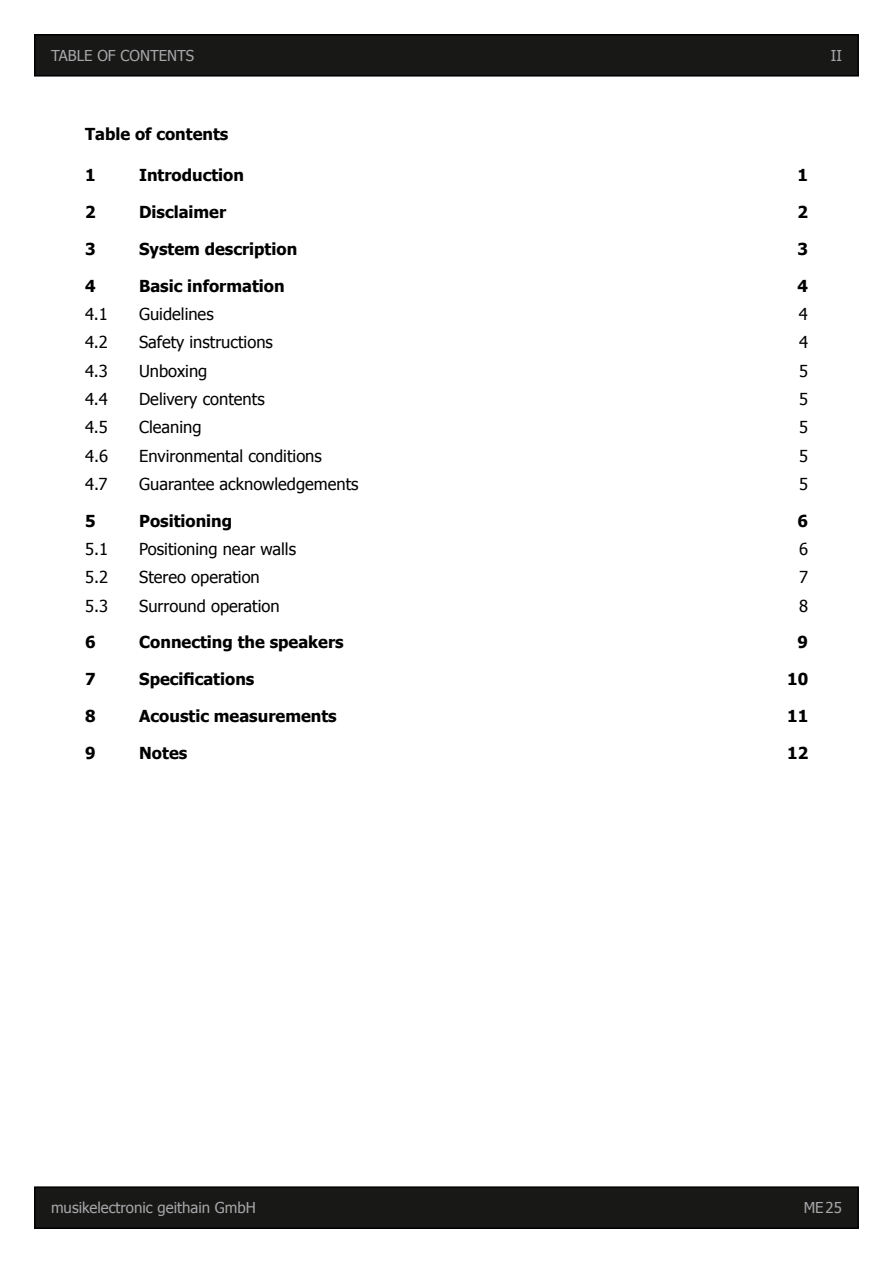
<style>
.page{position:relative;width:893px;height:1263px;background:#fff}
.page>*{position:absolute;margin:0;border:0;box-sizing:border-box;transform-origin:0 0}
.t1{font:16.5px "Tahoma";color:#000}
.t2{font:700 16.5px "Tahoma";color:#000}
.t3{font:15px "Tahoma";color:#a6a7a9}
</style>
<div class="page">
<div style="left:35px;top:35px;width:823px;height:41px;background:#181817"></div>
<div style="left:34px;top:34px;width:825px;height:43px;border:2px solid #000"></div>
<div style="left:35px;top:1187px;width:823px;height:41px;background:#181817"></div>
<div style="left:34px;top:1186px;width:825px;height:43px;border:2px solid #000"></div>
<p class="t3" style="left:51px;top:46px;width:145px">TABLE OF CONTENTS</p>
<p class="t3" style="left:831px;top:45px;width:13px">II</p>
<p class="t2" style="left:85px;top:123px;width:145px">Table of contents</p>
<p class="t2" style="left:85px;top:164px;width:12px">1</p>
<p class="t2" style="left:139px;top:164px;width:106px">Introduction</p>
<p class="t2" style="left:797px;top:164px;width:12px">1</p>
<p class="t2" style="left:85px;top:200px;width:12px">2</p>
<p class="t2" style="left:139px;top:200px;width:89px">Disclaimer</p>
<p class="t2" style="left:797px;top:200px;width:12px">2</p>
<p class="t2" style="left:85px;top:237px;width:12px">3</p>
<p class="t2" style="left:139px;top:237px;width:160px">System description</p>
<p class="t2" style="left:797px;top:237px;width:12px">3</p>
<p class="t2" style="left:85px;top:274px;width:12px">4</p>
<p class="t2" style="left:139px;top:274px;width:147px">Basic information</p>
<p class="t2" style="left:797px;top:274px;width:12px">4</p>
<p class="t1" style="left:85px;top:303px;width:24px">4.1</p>
<p class="t1" style="left:139px;top:303px;width:76px">Guidelines</p>
<p class="t1" style="left:799px;top:303px;width:11px">4</p>
<p class="t1" style="left:85px;top:331px;width:24px">4.2</p>
<p class="t1" style="left:139px;top:331px;width:135px">Safety instructions</p>
<p class="t1" style="left:799px;top:331px;width:11px">4</p>
<p class="t1" style="left:85px;top:359px;width:24px">4.3</p>
<p class="t1" style="left:139px;top:359px;width:70px">Unboxing</p>
<p class="t1" style="left:799px;top:359px;width:11px">5</p>
<p class="t1" style="left:85px;top:388px;width:24px">4.4</p>
<p class="t1" style="left:139px;top:388px;width:127px">Delivery contents</p>
<p class="t1" style="left:799px;top:388px;width:11px">5</p>
<p class="t1" style="left:85px;top:416px;width:24px">4.5</p>
<p class="t1" style="left:139px;top:416px;width:64px">Cleaning</p>
<p class="t1" style="left:799px;top:416px;width:11px">5</p>
<p class="t1" style="left:85px;top:444px;width:24px">4.6</p>
<p class="t1" style="left:139px;top:444px;width:184px">Environmental conditions</p>
<p class="t1" style="left:799px;top:444px;width:11px">5</p>
<p class="t1" style="left:85px;top:473px;width:24px">4.7</p>
<p class="t1" style="left:139px;top:473px;width:221px">Guarantee acknowledgements</p>
<p class="t1" style="left:799px;top:473px;width:11px">5</p>
<p class="t2" style="left:85px;top:509px;width:12px">5</p>
<p class="t2" style="left:139px;top:509px;width:95px">Positioning</p>
<p class="t2" style="left:798px;top:509px;width:12px">6</p>
<p class="t1" style="left:85px;top:538px;width:25px">5.1</p>
<p class="t1" style="left:139px;top:538px;width:158px">Positioning near walls</p>
<p class="t1" style="left:799px;top:538px;width:11px">6</p>
<p class="t1" style="left:85px;top:566px;width:25px">5.2</p>
<p class="t1" style="left:139px;top:566px;width:122px">Stereo operation</p>
<p class="t1" style="left:799px;top:566px;width:11px">7</p>
<p class="t1" style="left:85px;top:594px;width:25px">5.3</p>
<p class="t1" style="left:139px;top:594px;width:142px">Surround operation</p>
<p class="t1" style="left:799px;top:594px;width:11px">8</p>
<p class="t2" style="left:85px;top:631px;width:12px">6</p>
<p class="t2" style="left:139px;top:631px;width:206px">Connecting the speakers</p>
<p class="t2" style="left:798px;top:631px;width:12px">9</p>
<p class="t2" style="left:85px;top:667px;width:12px">7</p>
<p class="t2" style="left:139px;top:667px;width:117px">Specifications</p>
<p class="t2" style="left:787px;top:667px;width:23px">10</p>
<p class="t2" style="left:85px;top:704px;width:12px">8</p>
<p class="t2" style="left:139px;top:704px;width:199px">Acoustic measurements</p>
<p class="t2" style="left:787px;top:704px;width:23px">11</p>
<p class="t2" style="left:85px;top:741px;width:12px">9</p>
<p class="t2" style="left:139px;top:741px;width:50px">Notes</p>
<p class="t2" style="left:787px;top:741px;width:23px">12</p>
<p class="t3" style="left:51px;top:1198px;width:206px">musikelectronic geithain GmbH</p>
<p class="t3" style="left:804px;top:1198px;width:40px">ME25</p>
</div>
